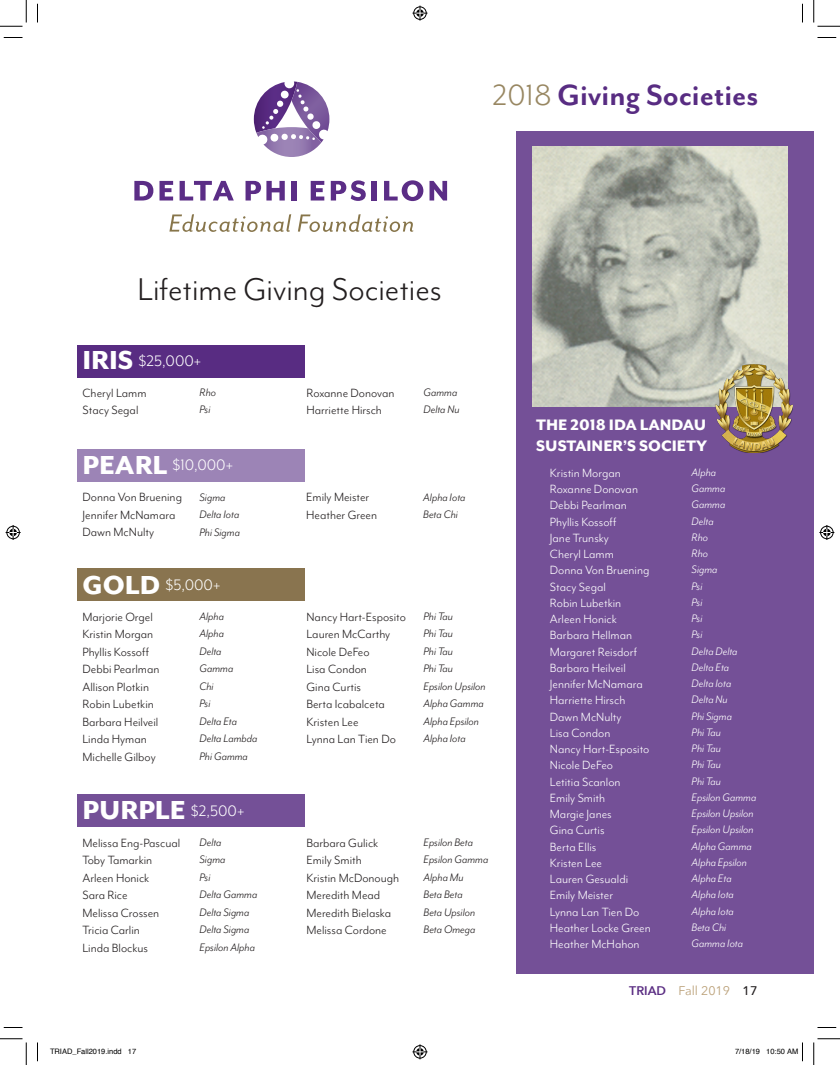
<style>
.page{position:relative;width:840px;height:1065px;background:#fff}
.page>*{position:absolute;margin:0;border:0;box-sizing:border-box;transform-origin:0 0}
.t1{font:36.25px "Mr Eaves Mod OT";color:#231f20}
.t2{font:700 33.75px "Mr Eaves San OT";color:#582c82}
.t3{font:17.5px "Mr Eaves Mod OT";color:#fff}
.t4{font:800 17.5px/21px "Mr Eaves Mod OT";color:#fff}
.t5{font:13.75px/17.5px "Mr Eaves Mod OT";color:#231f20}
.t6{font:13.75px/16.2px "Mr Eaves Mod OT";color:#fff}
.t7{font:italic 12.5px/17.5px "Mr Eaves Mod OT";color:#231f20}
.t8{font:italic 12.5px/16.2px "Mr Eaves Mod OT";color:#fff}
.t9{font:12.5px "Avenir Next";color:#bba179}
.t10{font:7.5px "Helvetica";color:#000}
.s1{font-weight:400;color:#988762}
.s2{font-weight:800;font-size:30px}
.s3{font-weight:600;color:#5b2e83}
.s4{font-weight:500;color:#231f20}
</style>
<div class="page">
<svg style="left:134px;top:181px;width:19px;height:20px"></svg>
<svg style="left:160px;top:181px;width:13px;height:20px"></svg>
<svg style="left:180px;top:181px;width:54px;height:20px"></svg>
<svg style="left:246px;top:181px;width:39px;height:20px"></svg>
<div style="left:292px;top:181px;width:5px;height:20px;background:#5b2d86"></div>
<svg style="left:311px;top:181px;width:13px;height:20px"></svg>
<svg style="left:331px;top:180px;width:35px;height:21px"></svg>
<div style="left:372px;top:181px;width:5px;height:20px;background:#5b2d86"></div>
<svg style="left:384px;top:180px;width:39px;height:21px"></svg>
<svg style="left:430px;top:181px;width:17px;height:20px"></svg>
<svg style="left:169px;top:214px;width:122px;height:18px"></svg>
<svg style="left:298px;top:214px;width:115px;height:18px"></svg>
<svg style="left:254px;top:81px;width:75px;height:76px"></svg>
<div style="left:77px;top:794px;width:228px;height:33px;background:#745097"></div>
<div style="left:516px;top:131px;width:298px;height:842px;background:#745097"></div>
<div style="left:77px;top:569px;width:228px;height:32px;background:#89744f"></div>
<div style="left:77px;top:449px;width:228px;height:33px;background:#9c84b6"></div>
<div style="left:77px;top:345px;width:228px;height:33px;background:#582c82"></div>
<img style="left:533px;top:146px;width:255px;height:261px">
<img style="left:715px;top:364px;width:77px;height:88px">
<svg style="left:4px;top:37px;width:18px;height:1px"></svg>
<svg style="left:818px;top:37px;width:18px;height:1px"></svg>
<svg style="left:4px;top:1027px;width:18px;height:1px"></svg>
<svg style="left:818px;top:1027px;width:18px;height:1px"></svg>
<svg style="left:37px;top:4px;width:1px;height:18px"></svg>
<svg style="left:37px;top:1043px;width:1px;height:18px"></svg>
<svg style="left:802px;top:4px;width:1px;height:18px"></svg>
<svg style="left:0;top:0;width:27px;height:27px"></svg>
<svg style="left:0;top:1039px;width:27px;height:26px"></svg>
<svg style="left:814px;top:0;width:26px;height:27px"></svg>
<svg style="left:814px;top:1039px;width:26px;height:26px"></svg>
<svg style="left:412px;top:6px;width:16px;height:15px"></svg>
<svg style="left:412px;top:1044px;width:16px;height:15px"></svg>
<svg style="left:6px;top:525px;width:15px;height:15px"></svg>
<svg style="left:819px;top:525px;width:15px;height:15px"></svg>
<svg style="left:802px;top:1043px;width:1px;height:18px"></svg>
<h2 class="t2" style="left:492px;top:76px;width:267px"><span class="s1">2018</span> Giving Societies</h2>
<h1 class="t1" style="left:138px;top:270px;width:306px">Lifetime Giving Societies</h1>
<p class="t3" style="left:82px;top:351px;width:120px"><span class="s2">IRIS</span> $25,000+</p>
<p class="t5" style="left:82px;top:384px;width:66px">Cheryl Lamm<br>Stacy Segal</p>
<p class="t7" style="left:200px;top:383px;width:18px">Rho<br>Psi</p>
<p class="t5" style="left:306px;top:384px;width:90px">Roxanne Donovan<br>Harriette Hirsch</p>
<p class="t7" style="left:423px;top:383px;width:38px">Gamma<br>Delta Nu</p>
<p class="t4" style="left:536px;top:414px;width:172px">THE 2018 IDA LANDAU<br>SUSTAINER’S SOCIETY</p>
<p class="t3" style="left:82px;top:455px;width:152px"><span class="s2">PEARL</span> $10,000+</p>
<p class="t5" style="left:82px;top:489px;width:101px">Donna Von Bruening<br>Jennifer McNamara<br>Dawn McNulty</p>
<p class="t7" style="left:200px;top:488px;width:42px">Sigma<br>Delta Iota<br>Phi Sigma</p>
<p class="t3" style="left:82px;top:575px;width:139px"><span class="s2">GOLD</span> $5,000+</p>
<p class="t5" style="left:306px;top:489px;width:72px">Emily Meister<br>Heather Green</p>
<p class="t7" style="left:423px;top:488px;width:44px">Alpha Iota<br>Beta Chi</p>
<p class="t5" style="left:82px;top:608px;width:78px">Marjorie Orgel<br>Kristin Morgan<br>Phyllis Kossoff<br>Debbi Pearlman<br>Allison Plotkin<br>Robin Lubetkin<br>Barbara Heilveil<br>Linda Hyman<br>Michelle Gilboy</p>
<p class="t7" style="left:200px;top:608px;width:60px">Alpha<br>Alpha<br>Delta<br>Gamma<br>Chi<br>Psi<br>Delta Eta<br>Delta Lambda<br>Phi Gamma</p>
<p class="t5" style="left:306px;top:608px;width:101px">Nancy Hart-Esposito<br>Lauren McCarthy<br>Nicole DeFeo<br>Lisa Condon<br>Gina Curtis<br>Berta Icabalceta<br>Kristen Lee<br>Lynna Lan Tien Do</p>
<p class="t7" style="left:423px;top:608px;width:64px">Phi Tau<br>Phi Tau<br>Phi Tau<br>Phi Tau<br>Epsilon Upsilon<br>Alpha Gamma<br>Alpha Epsilon<br>Alpha Iota</p>
<p class="t3" style="left:82px;top:801px;width:163px"><span class="s2">PURPLE</span> $2,500+</p>
<p class="t5" style="left:82px;top:834px;width:99px">Melissa Eng-Pascual<br>Toby Tamarkin<br>Arleen Honick<br>Sara Rice<br>Melissa Crossen<br>Tricia Carlin<br>Linda Blockus</p>
<p class="t7" style="left:200px;top:834px;width:59px">Delta<br>Sigma<br>Psi<br>Delta Gamma<br>Delta Sigma<br>Delta Sigma<br>Epsilon Alpha</p>
<p class="t5" style="left:306px;top:834px;width:94px">Barbara Gulick<br>Emily Smith<br>Kristin McDonough<br>Meredith Mead<br>Meredith Bielaska<br>Melissa Cordone</p>
<p class="t7" style="left:423px;top:834px;width:66px">Epsilon Beta<br>Epsilon Gamma<br>Alpha Mu<br>Beta Beta<br>Beta Upsilon<br>Beta Omega</p>
<p class="t6" style="left:550px;top:465px;width:102px">Kristin Morgan<br>Roxanne Donovan<br>Debbi Pearlman<br>Phyllis Kossoff<br>Jane Trunsky<br>Cheryl Lamm<br>Donna Von Bruening<br>Stacy Segal<br>Robin Lubetkin<br>Arleen Honick<br>Barbara Hellman<br>Margaret Reisdorf<br>Barbara Heilveil<br>Jennifer McNamara<br>Harriette Hirsch<br>Dawn McNulty<br>Lisa Condon<br>Nancy Hart-Esposito<br>Nicole DeFeo<br>Letitia Scanlon<br>Emily Smith<br>Margie Janes<br>Gina Curtis<br>Berta Ellis<br>Kristen Lee<br>Lauren Gesualdi<br>Emily Meister<br>Lynna Lan Tien Do<br>Heather Locke Green<br>Heather McHahon</p>
<p class="t8" style="left:692px;top:464px;width:66px">Alpha<br>Gamma<br>Gamma<br>Delta<br>Rho<br>Rho<br>Sigma<br>Psi<br>Psi<br>Psi<br>Psi<br>Delta Delta<br>Delta Eta<br>Delta Iota<br>Delta Nu<br>Phi Sigma<br>Phi Tau<br>Phi Tau<br>Phi Tau<br>Phi Tau<br>Epsilon Gamma<br>Epsilon Upsilon<br>Epsilon Upsilon<br>Alpha Gamma<br>Alpha Epsilon<br>Alpha Eta<br>Alpha Iota<br>Alpha Iota<br>Beta Chi<br>Gamma Iota</p>
<p class="t9" style="left:629px;top:980px;width:130px"><span class="s3">TRIAD</span> Fall 2019 <span class="s4">17</span></p>
<p class="t10" style="left:50px;top:1045px;width:88px">TRIAD_Fall2019.indd 17</p>
<p class="t10" style="left:735px;top:1045px;width:65px">7/18/19 10:50 AM</p>
</div>
